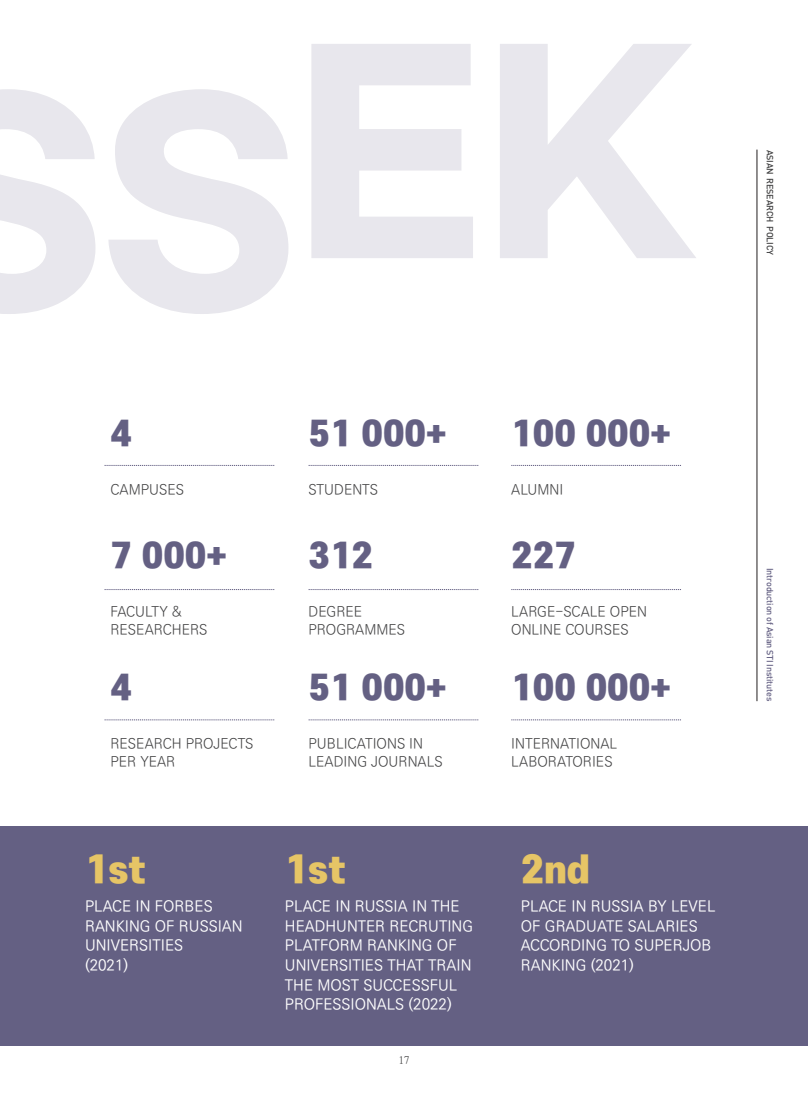
<style>
.page{position:relative;width:808px;height:1106px;background:#fff}
.page>*{position:absolute;margin:0;border:0;box-sizing:border-box;transform-origin:0 0}
.t1{font:900 36px "S Core Dream 9";color:#e6c566}
.t2{font:900 33.15px "S Core Dream 9";color:#646083}
.t3{font:500 15px/19.5px "Ko Pub World Dotum";color:#fff}
.t4{font:300 13.8px "Ko Pub World Dotum";color:#3e3e3f}
.t5{font:300 13.8px "Ko Pub World Dotum";letter-spacing:-.02em;color:#3e3e3f}
.t6{font:10.5px "Nanum Myeongjo";color:#3e3e3f}
.t7{font:500 9px "DIN Pro";letter-spacing:-.02em;color:#646083}
.t8{font:500 9px "DIN Pro";letter-spacing:-.02em;color:#3e3e3f}
</style>
<div class="page">
<hr style="left:757px;top:150px;width:1px;height:551px;background:#231f20">
<div style="left:0;top:826px;width:808px;height:219px;background:#646083"></div>
<svg style="left:0;top:89px;width:95px;height:225px"></svg>
<svg style="left:108px;top:89px;width:180px;height:225px;fill:#e8e7ed"></svg>
<svg style="left:311px;top:44px;width:162px;height:214px"></svg>
<svg style="left:500px;top:44px;width:196px;height:214px;fill:#e8e7ed"></svg>
<svg style="left:105px;top:719px;width:169px;height:1px"></svg>
<svg style="left:105px;top:589px;width:169px;height:1px"></svg>
<svg style="left:309px;top:719px;width:169px;height:1px"></svg>
<svg style="left:309px;top:589px;width:169px;height:1px"></svg>
<svg style="left:511px;top:719px;width:170px;height:1px"></svg>
<svg style="left:511px;top:589px;width:170px;height:1px"></svg>
<svg style="left:105px;top:465px;width:169px;height:1px"></svg>
<svg style="left:309px;top:465px;width:169px;height:1px"></svg>
<svg style="left:511px;top:465px;width:170px;height:1px"></svg>
<p class="t8" style="left:776px;top:150px;width:107px;rotate:90deg">ASIAN RESEARCH POLICY</p>
<p class="t2" style="left:110px;top:410px;width:23px">4</p>
<p class="t2" style="left:309px;top:410px;width:139px">51 000+</p>
<p class="t2" style="left:511px;top:410px;width:161px">100 000+</p>
<p class="t4" style="left:110px;top:480px;width:75px">CAMPUSES</p>
<p class="t4" style="left:309px;top:480px;width:71px">STUDENTS</p>
<p class="t4" style="left:511px;top:480px;width:53px">ALUMNI</p>
<p class="t2" style="left:110px;top:532px;width:118px">7 000+</p>
<p class="t2" style="left:309px;top:532px;width:66px">312</p>
<p class="t2" style="left:511px;top:532px;width:66px">227</p>
<p class="t5" style="left:110px;top:602px;width:73px">FACULTY &amp;</p>
<p class="t4" style="left:110px;top:620px;width:99px">RESEARCHERS</p>
<p class="t4" style="left:309px;top:602px;width:55px">DEGREE</p>
<p class="t4" style="left:309px;top:620px;width:98px">PROGRAMMES</p>
<p class="t4" style="left:511px;top:602px;width:137px">LARGE-SCALE OPEN</p>
<p class="t4" style="left:511px;top:620px;width:119px">ONLINE COURSES</p>
<p class="t2" style="left:110px;top:664px;width:23px">4</p>
<p class="t2" style="left:309px;top:664px;width:139px">51 000+</p>
<p class="t2" style="left:511px;top:664px;width:161px">100 000+</p>
<p class="t4" style="left:110px;top:734px;width:144px">RESEARCH PROJECTS</p>
<p class="t4" style="left:110px;top:752px;width:67px">PER YEAR</p>
<p class="t4" style="left:309px;top:734px;width:116px">PUBLICATIONS IN</p>
<p class="t4" style="left:309px;top:752px;width:136px">LEADING JOURNALS</p>
<p class="t4" style="left:511px;top:734px;width:107px">INTERNATIONAL</p>
<p class="t4" style="left:511px;top:752px;width:103px">LABORATORIES</p>
<p class="t1" style="left:85px;top:843px;width:62px">1st</p>
<p class="t1" style="left:521px;top:843px;width:70px">2nd</p>
<p class="t3" style="left:85px;top:897px;width:159px">PLACE IN FORBES<br>RANKING OF RUSSIAN<br>UNIVERSITIES</p>
<p class="t3" style="left:85px;top:956px;width:45px">(2021)</p>
<p class="t1" style="left:285px;top:843px;width:62px">1st</p>
<p class="t3" style="left:285px;top:897px;width:176px">PLACE IN RUSSIA IN THE</p>
<p class="t3" style="left:285px;top:917px;width:190px">HEADHUNTER RECRUTING</p>
<p class="t3" style="left:285px;top:936px;width:173px">PLATFORM RANKING OF</p>
<p class="t3" style="left:285px;top:956px;width:188px">UNIVERSITIES THAT TRAIN</p>
<p class="t3" style="left:285px;top:975px;width:174px">THE MOST SUCCESSFUL</p>
<p class="t3" style="left:285px;top:995px;width:168px">PROFESSIONALS (2022)</p>
<p class="t3" style="left:521px;top:897px;width:196px">PLACE IN RUSSIA BY LEVEL</p>
<p class="t3" style="left:521px;top:917px;width:178px">OF GRADUATE SALARIES</p>
<p class="t3" style="left:521px;top:936px;width:192px">ACCORDING TO SUPERJOB</p>
<p class="t3" style="left:521px;top:956px;width:114px">RANKING (2021)</p>
<p class="t6" style="left:398px;top:1054px;width:13px">17</p>
<p class="t7" style="left:776px;top:568px;width:135px;rotate:90deg">Introduction of Asian STI Institutes</p>
</div>
